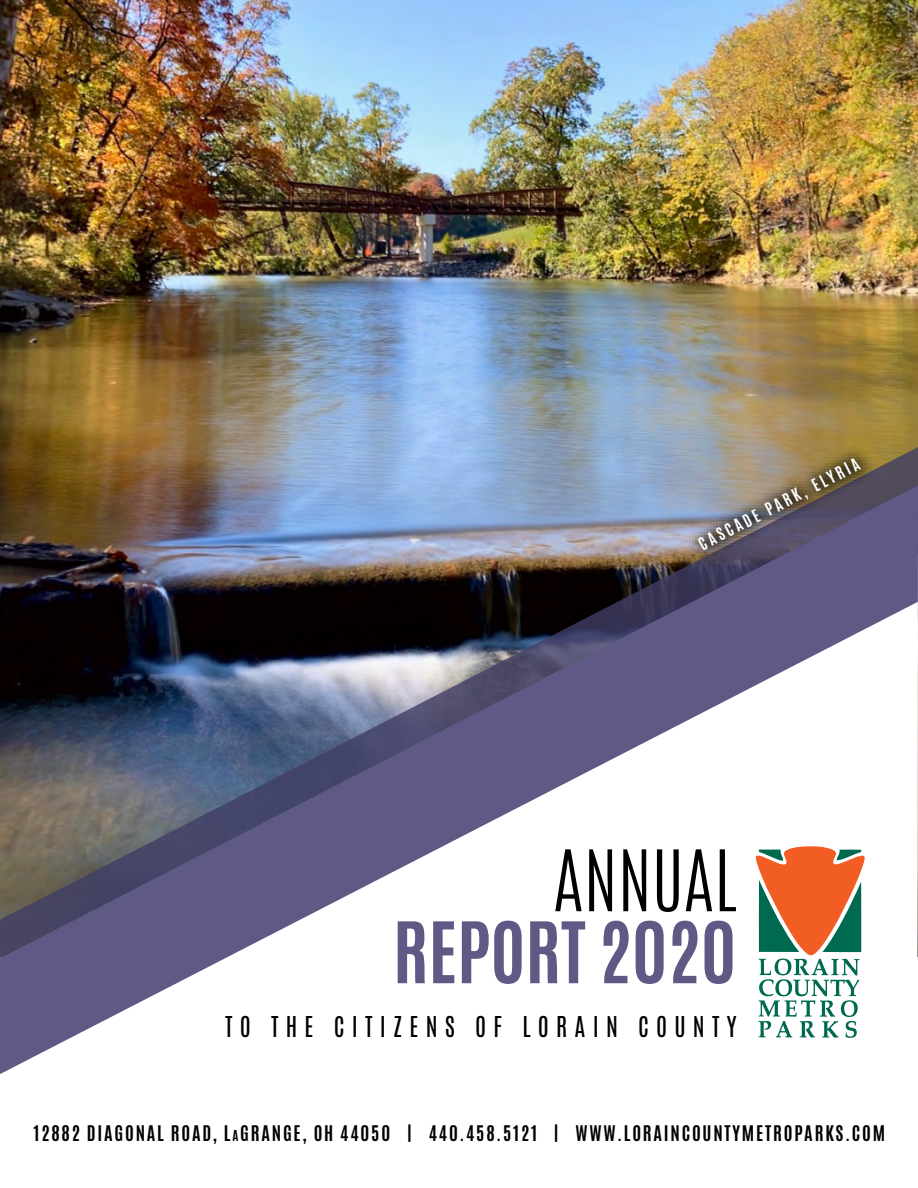
<style>
.page{position:relative;width:918px;height:1188px;background:#fff}
.page>*{position:absolute;margin:0;border:0;box-sizing:border-box;transform-origin:0 0}
.t1{font:700 72px "Antonio";color:#5e5985}
.t2{font:300 72px "Antonio";color:#000}
.t3{font:24px "Antonio";letter-spacing:.3em;color:#000}
.t4{font:700 18px "Antonio";letter-spacing:.1em;color:#000}
.t5{font:700 15px "Antonio";color:#fff}
.s1{font-size:12.6px}
</style>
<div class="page">
<img style="left:0;top:0;width:918px;height:447px">
<svg style="left:0;top:447px;width:918px;height:39px;background:#888c92"></svg>
<img style="left:0;top:486px;width:918px;height:588px">
<div style="left:685px;top:444px;width:190px;height:120px;background:#000;opacity:.75"></div>
<p class="t5" style="left:695px;top:536px;width:180px;rotate:-28deg">CASCADE PAR K, ELYR IA</p>
<h1 class="t2" style="left:553px;top:829px;width:185px">ANNUAL</h1>
<h1 class="t1" style="left:393px;top:898px;width:345px">REPORT 2020</h1>
<h2 class="t3" style="left:225px;top:1009px;width:513px">TO THE CITIZENS OF LORAIN COUNTY</h2>
<p class="t4" style="left:34px;top:1120px;width:851px">12882 DIAGONAL ROAD, L <span class="s1">a</span>GRANGE, OH 44050 | 440.458.5121 | WWW.LORAINCOUNTYMETROPARKS.COM</p>
</div>
